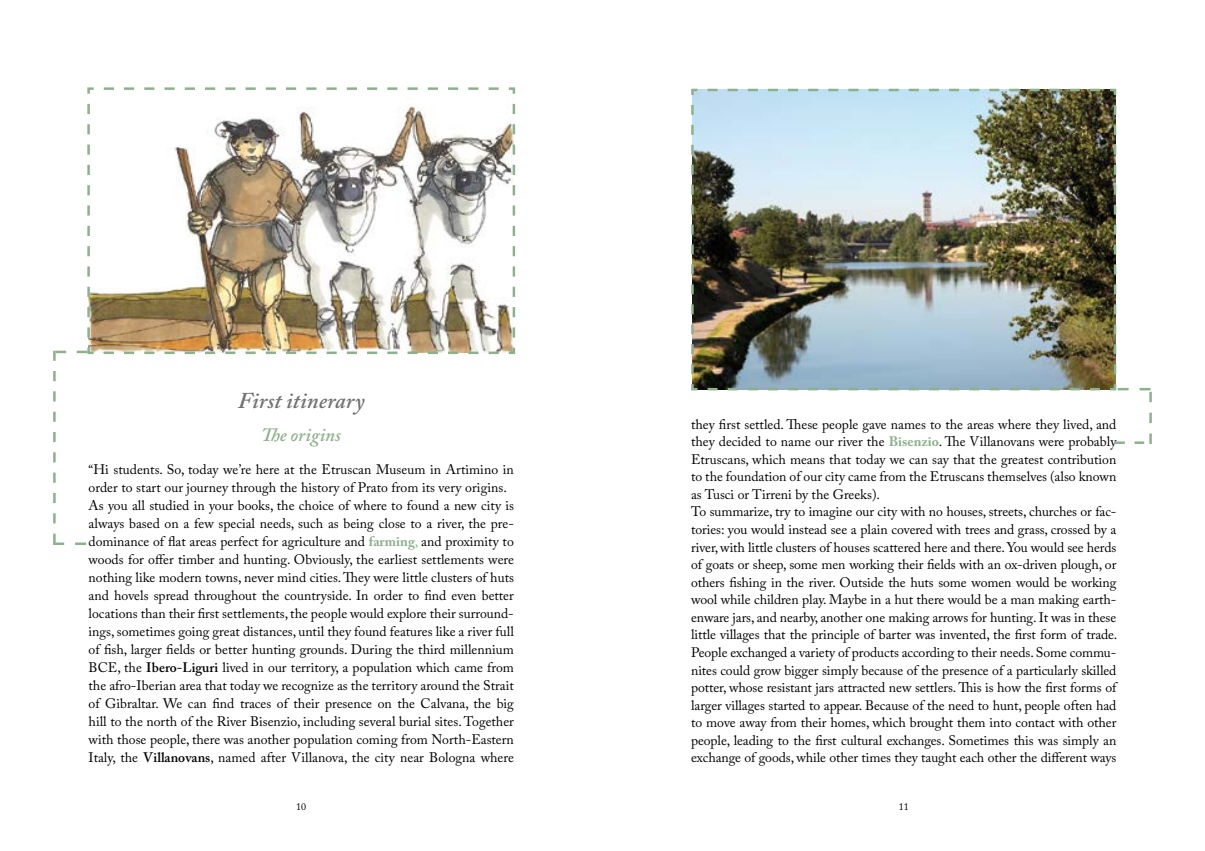
<style>
.page{position:relative;width:1205px;height:851px;background:#fff}
.page>*{position:absolute;margin:0;border:0;box-sizing:border-box;transform-origin:0 0}
.t1{font:italic 600 22.5px "Adobe Caslon Pro";letter-spacing:.005em;color:#707172}
.t2{font:italic 600 18.75px "Adobe Caslon Pro";letter-spacing:.005em;color:#8eb18d}
.t3{font:13.75px/17.5px "Adobe Caslon Pro";color:#000}
.t4{font:10px "Adobe Caslon Pro";color:#000}
.s1{font-size:13.12px}
.s2{font-weight:700;color:#8eb18d}
.s3{color:#8eb18d}
.s4{font-weight:600}
</style>
<div class="page">
<img style="left:691px;top:88px;width:426px;height:303px">
<svg style="left:1115px;top:388px;width:37px;height:56px"></svg>
<img style="left:87px;top:87px;width:429px;height:267px">
<svg style="left:53px;top:350px;width:34px;height:195px"></svg>
<h1 class="t1" style="left:238px;top:387px;width:128px">First itinerary</h1>
<h2 class="t2" style="left:261px;top:424px;width:81px">The origins</h2>
<p class="t3" style="left:89px;top:460px;width:427px;line-height:18px"><span class="s1">“</span>Hi students. So, today we’re here at the Etruscan Museum in Artimino in order to start our journey through the history of Prato from its very origins.<br>As you all studied in your books, the choice of where to found a new city is always based on a few special needs, such as being close to a river, the pre&shy;dominance of flat areas perfect for agriculture and <span class="s2">farming</span><span class="s3">,</span> and proximity to woods for offer timber and hunting. Obviously, the earliest settlements were nothing like modern towns, never mind cities. They were little clusters of huts and hovels spread throughout the countryside. In order to find even better locations than their first settlements, the people would explore their surround&shy;ings, sometimes going great distances, until they found features like a river full of fish, larger fields or better hunting grounds. During the third millennium BCE, the <span class="s4">Ibero-Liguri</span> lived in our territory, a population which came from the afro-Iberian area that today we recognize as the territory around the Strait of Gibraltar. We can find traces of their presence on the Calvana, the big hill to the north of the River Bisenzio, including several burial sites. Together with those people, there was another population coming from North-Eastern Italy, the <span class="s4">Villanovans</span>, named after Villanova, the city near Bologna where</p>
<p class="t3" style="left:691px;top:415px;width:428px">they first settled. These people gave names to the areas where they lived, and they decided to name our river the <span class="s2">Bisenzio</span>. The Villanovans were probably Etruscans, which means that today we can say that the greatest contribution to the foundation of our city came from the Etruscans themselves (also known as Tusci or Tirreni by the Greeks).<br>To summarize, try to imagine our city with no houses, streets, churches or fac&shy;tories: you would instead see a plain covered with trees and grass, crossed by a river, with little clusters of houses scattered here and there. You would see herds of goats or sheep, some men working their fields with an ox-driven plough, or others fishing in the river. Outside the huts some women would be working wool while children play. Maybe in a hut there would be a man making earth&shy;enware jars, and nearby, another one making arrows for hunting. It was in these little villages that the principle of barter was invented, the first form of trade.<br>People exchanged a variety of products according to their needs. Some commu&shy;nites could grow bigger simply because of the presence of a particularly skilled potter, whose resistant jars attracted new settlers. This is how the first forms of larger villages started to appear. Because of the need to hunt, people often had to move away from their homes, which brought them into contact with other people, leading to the first cultural exchanges. Sometimes this was simply an exchange of goods, while other times they taught each other the different ways</p>
<p class="t4" style="left:296px;top:800px;width:11px">10</p>
<p class="t4" style="left:899px;top:800px;width:11px">11</p>
</div>
